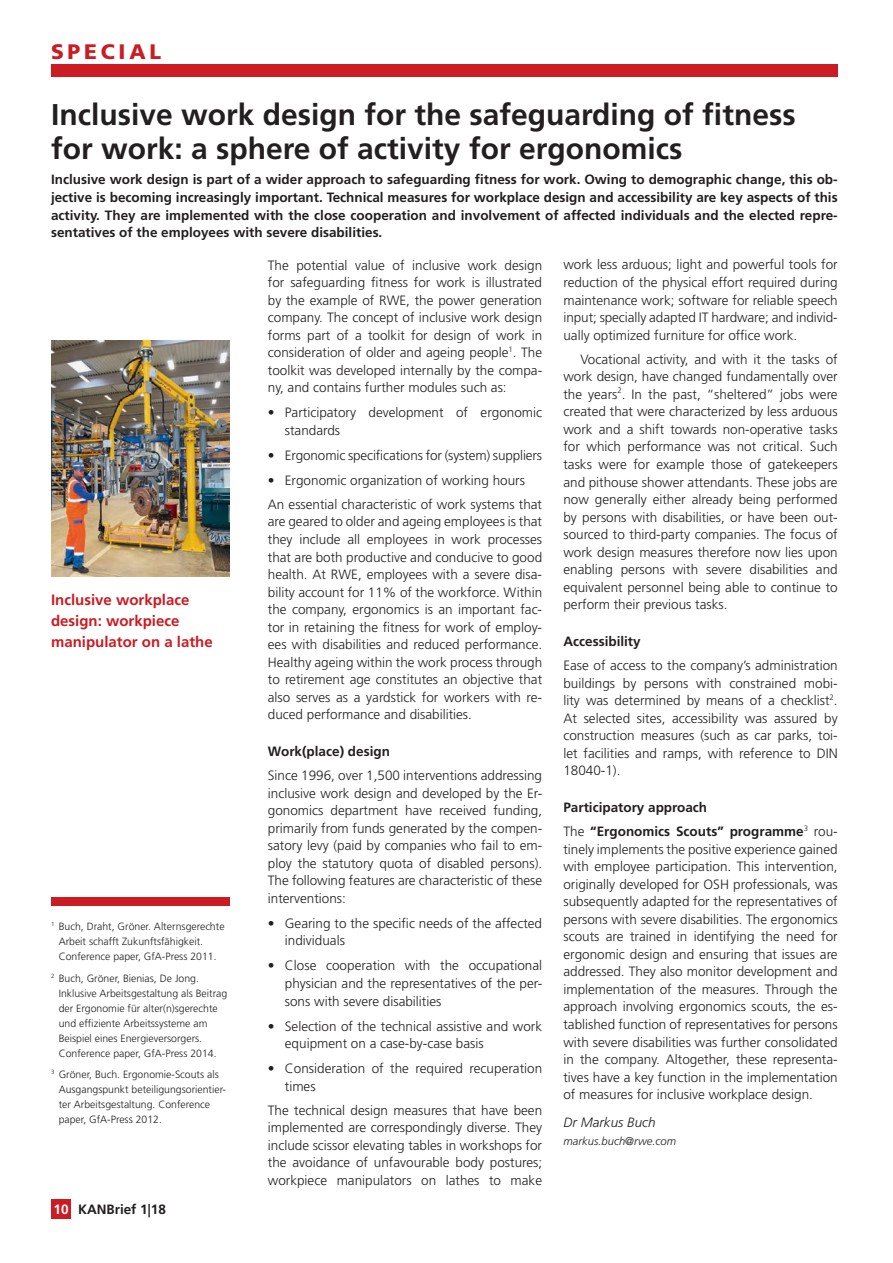
<style>
.page{position:relative;width:893px;height:1263px;background:#fff}
.page>*{position:absolute;margin:0;border:0;box-sizing:border-box;transform-origin:0 0}
.t1{font:700 30px/34.5px "Frutiger";color:#231f20}
.t2{font:900 21px "Frutiger";letter-spacing:.18em;color:#ca1c22}
.t3{font:700 15px/21px "Frutiger LT Std";color:#ca1c22}
.t4{font:300 13.5px/17.5px "Frutiger LT Std";color:#231f20;text-align:justify}
.t5{font:700 13.5px/17.5px "Frutiger LT Std";color:#231f20}
.t6{font:700 13.5px "Frutiger";color:#231f20}
.t7{font:italic 300 13.5px "Frutiger LT Std";color:#231f20}
.t8{font:italic 300 11.25px "Frutiger LT Std";color:#231f20}
.t9{font:300 10.5px/15px "Frutiger";color:#231f20}
.s1{color:#fff}
.s2{font-weight:300}
</style>
<div class="page">
<div style="left:51px;top:64px;width:787px;height:13px;background:#ca1c22"></div>
<div style="left:51px;top:1199px;width:20px;height:20px;background:#ca1c22"></div>
<div style="left:51px;top:897px;width:179px;height:9px;background:#ca1c22"></div>
<img style="left:51px;top:340px;width:179px;height:237px">
<h2 class="t2" style="left:51px;top:39px;width:112px">SPECIAL</h2>
<h1 class="t1" style="left:51px;top:97px;width:746px">Inclusive work design for the safeguarding of fitness for work: a sphere of activity for ergonomics</h1>
<p class="t5" style="left:51px;top:171px;width:788px;text-align:justify">Inclusive work design is part of a wider approach to safeguarding fitness for work. Owing to demographic change, this ob&shy;jective is becoming increasingly important. Technical measures for workplace design and accessibility are key aspects of this activity. They are implemented with the close cooperation and involvement of affected individuals and the elected repre&shy;sentatives of the employees with severe disabilities.</p>
<p class="t3" style="left:51px;top:589px;width:163px">Inclusive workplace design: workpiece manipulator on a lathe</p>
<p class="t9" style="left:59px;top:919px;width:167px;text-indent:-8px"><sup>1</sup> Buch, Draht, Gröner. Alternsgerechte<br>Arbeit schafft Zukunftsfähigkeit.<br>Conference paper, GfA-Press 2011.</p>
<p class="t9" style="left:59px;top:970px;width:170px;text-indent:-8px"><sup>2</sup> Buch, Gröner, Bienias, De Jong.<br>Inklusive Arbeitsgestaltung als Beitrag der Ergonomie für alter(n)sgerechte und effiziente Arbeitssysteme am Beispiel eines Energieversorgers.<br>Conference paper, GfA-Press 2014.</p>
<p class="t9" style="left:59px;top:1067px;width:169px;text-indent:-8px"><sup>3</sup> Gröner, Buch. Ergonomie-Scouts als Ausgangspunkt beteiligungsorientier&shy;ter Arbeitsgestaltung. Conference paper, GfA-Press 2012.</p>
<p class="t6" style="left:54px;top:1201px;width:114px"><span class="s1">10</span> KANBrief 1|18</p>
<p class="t4" style="left:268px;top:256px;width:276px">The potential value of inclusive work design for safeguarding fitness for work is illustrated by the example of RWE, the power generation company. The concept of inclusive work design forms part of a toolkit for design of work in consideration of older and ageing people<sup>1</sup>. The toolkit was developed internally by the compa&shy;ny, and contains further modules such as:</p>
<p class="t4" style="left:285px;top:404px;width:259px;text-indent:-17px">• Participatory development of ergonomic standards</p>
<p class="t4" style="left:268px;top:447px;width:276px">• Ergonomic specifications for (system) suppliers</p>
<p class="t4" style="left:268px;top:468px;width:276px;line-height:23.9px">• Ergonomic organization of working hours<br>An essential characteristic of work systems that</p>
<p class="t4" style="left:268px;top:513px;width:276px">are geared to older and ageing employees is that they include all employees in work processes that are both productive and conducive to good health. At RWE, employees with a severe disa&shy;bility account for 11% of the workforce. Within the company, ergonomics is an important fac&shy;tor in retaining the fitness for work of employ&shy;ees with disabilities and reduced performance.<br>Healthy ageing within the work process through to retirement age constitutes an objective that also serves as a yardstick for workers with re&shy;duced performance and disabilities.</p>
<p class="t5" style="left:268px;top:743px;width:124px">Work(place) design</p>
<p class="t4" style="left:268px;top:767px;width:276px">Since 1996, over 1,500 interventions addressing inclusive work design and developed by the Er&shy;gonomics department have received funding, primarily from funds generated by the compen&shy;satory levy (paid by companies who fail to em&shy;ploy the statutory quota of disabled persons).<br>The following features are characteristic of these interventions:</p>
<p class="t4" style="left:285px;top:915px;width:259px;text-indent:-17px">• Gearing to the specific needs of the affected individuals</p>
<p class="t4" style="left:285px;top:957px;width:259px;text-indent:-17px">• Close cooperation with the occupational physician and the representatives of the per&shy;sons with severe disabilities</p>
<p class="t4" style="left:285px;top:1017px;width:259px;text-indent:-17px">• Selection of the technical assistive and work equipment on a case-by-case basis</p>
<p class="t4" style="left:285px;top:1060px;width:259px;text-indent:-17px">• Consideration of the required recuperation times</p>
<p class="t4" style="left:268px;top:1101px;width:276px">The technical design measures that have been implemented are correspondingly diverse. They include scissor elevating tables in workshops for the avoidance of unfavourable body postures; workpiece manipulators on lathes to make</p>
<p class="t4" style="left:563px;top:256px;width:276px">work less arduous; light and powerful tools for reduction of the physical effort required during maintenance work; software for reliable speech input; specially adapted IT hardware; and individ&shy;ually optimized furniture for office work.</p>
<p class="t4" style="left:563px;top:350px;width:276px;text-indent:17px">Vocational activity, and with it the tasks of work design, have changed fundamentally over the years<sup>2</sup>. In the past, “sheltered” jobs were created that were characterized by less arduous work and a shift towards non-operative tasks for which performance was not critical. Such tasks were for example those of gatekeepers and pithouse shower attendants. These jobs are now generally either already being performed by persons with disabilities, or have been out&shy;sourced to third-party companies. The focus of work design measures therefore now lies upon enabling persons with severe disabilities and equivalent personnel being able to continue to perform their previous tasks.</p>
<p class="t5" style="left:563px;top:633px;width:79px">Accessibility</p>
<p class="t4" style="left:563px;top:657px;width:276px">Ease of access to the company’s administration buildings by persons with constrained mobi&shy;lity was determined by means of a checklist<sup>2</sup>.<br>At selected sites, accessibility was assured by construction measures (such as car parks, toi&shy;let facilities and ramps, with reference to DIN 18040-1).</p>
<p class="t5" style="left:563px;top:795px;width:275px;line-height:23.9px">Participatory approach<br><span class="s2">The</span> “Ergonomics Scouts” programme<sup>3</sup> <span class="s2">rou-</span></p>
<p class="t4" style="left:563px;top:840px;width:276px">tinely implements the positive experience gained with employee participation. This intervention, originally developed for OSH professionals, was subsequently adapted for the representatives of persons with severe disabilities. The ergonomics scouts are trained in identifying the need for ergonomic design and ensuring that issues are addressed. They also monitor development and implementation of the measures. Through the approach involving ergonomics scouts, the es&shy;tablished function of representatives for persons with severe disabilities was further consolidated in the company. Altogether, these representa&shy;tives have a key function in the implementation of measures for inclusive workplace design.</p>
<p class="t7" style="left:563px;top:1115px;width:94px">Dr Markus Buch</p>
<p class="t8" style="left:563px;top:1135px;width:114px">markus.buch@rwe.com</p>
</div>
